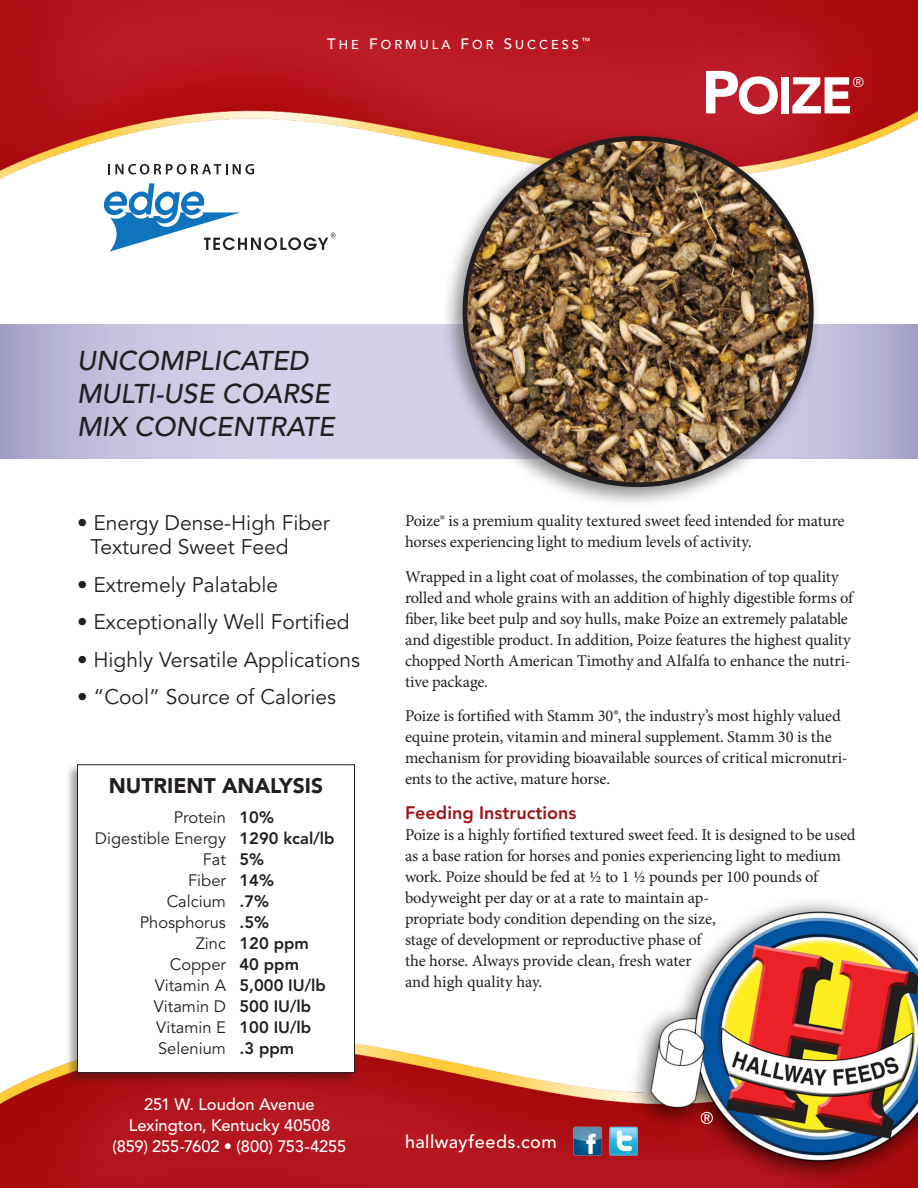
<style>
.page{position:relative;width:918px;height:1188px;background:#fff}
.page>*{position:absolute;margin:0;border:0;box-sizing:border-box;transform-origin:0 0}
.t1{font:51px "Avenir Black SC850";color:#fff}
.t2{font:italic 500 27px/33px "Avenir";color:#231f20}
.t3{font:21px/24px "Avenir";color:#231f20}
.t4{font:900 21px "Avenir";color:#231f20}
.t5{font:800 18px "Avenir";color:#9c1418}
.t6{font:500 18px "Avenir";letter-spacing:.025em;color:#fff}
.t7{font:16.5px/21px "Minion Pro";letter-spacing:-.01em;color:#231f20}
.t8{font:16.5px "Avenir";color:#231f20}
.t9{font:500 16.5px "Avenir";letter-spacing:-.005em;color:#fff}
.t10{font:800 16.5px "Avenir";color:#231f20}
.t11{font:13.95px "Avenir";color:#fff}
.t12{font:12.75px "Avenir Medium SC850";letter-spacing:.235em;color:#fff}
.s1{font-size:15px}
.s2{font-size:60px}
.s3{font-weight:800}
.s4{font-weight:400}
</style>
<div class="page">
<img style="left:0;top:0;width:918px;height:1188px">
<svg style="left:108px;top:164px;width:119px;height:10px"></svg>
<svg style="left:233px;top:164px;width:21px;height:10px"></svg>
<svg style="left:103px;top:183px;width:233px;height:69px"></svg>
<div style="left:66px;top:764px;width:290px;height:320px;background:#231f20;opacity:.4"></div>
<div style="left:77px;top:765px;width:278px;height:308px;background:#fff"></div>
<div style="left:77px;top:764px;width:278px;height:309px;border:1px solid #231f20"></div>
<svg style="left:701px;top:1112px;width:12px;height:12px"></svg>
<img style="left:572px;top:1127px;width:66px;height:29px">
<div style="left:441px;top:128px;width:381px;height:381px;background:#231f20;opacity:.5"></div>
<img style="left:465px;top:138px;width:346px;height:347px;border-radius:173px">
<p class="t12" style="left:327px;top:38px;width:265px"><span class="s1">T</span>HE <span class="s1">F</span>ORMULA <span class="s1">F</span>OR <span class="s1">S</span>UCCESS <sup>™</sup></p>
<p class="t2" style="left:77px;top:345px;width:259px">UNCOMPLICATED<br>MULTI-USE COARSE<br>MIX CONCENTRATE</p>
<p class="t1" style="left:702px;top:65px;width:153px"><span class="s2">P</span>OIZE</p>
<p class="t11" style="left:853px;top:75px;width:13px">®</p>
<p class="t3" style="left:91px;top:511px;width:241px;text-indent:-14px">• Energy Dense-High Fiber<br>Textured Sweet Feed</p>
<p class="t3" style="left:77px;top:573px;width:203px">• Extremely Palatable</p>
<p class="t3" style="left:77px;top:610px;width:274px">• Exceptionally Well Fortified</p>
<p class="t3" style="left:77px;top:648px;width:285px">• Highly Versatile Applications</p>
<p class="t3" style="left:77px;top:685px;width:261px">• “Cool” Source of Calories</p>
<p class="t4" style="left:109px;top:773px;width:216px">NUTRIENT ANALYSIS</p>
<p class="t8" style="left:174px;top:807px;width:102px">Protein <span class="s3">10%</span></p>
<p class="t8" style="left:95px;top:828px;width:241px">Digestible Energy <span class="s3">1290 kcal/lb</span></p>
<p class="t8" style="left:203px;top:849px;width:63px">Fat <span class="s3">5%</span></p>
<p class="t8" style="left:188px;top:870px;width:87px">Fiber <span class="s3">14%</span></p>
<p class="t8" style="left:167px;top:891px;width:104px">Calcium <span class="s3">.7%</span></p>
<p class="t8" style="left:140px;top:912px;width:131px">Phosphorus <span class="s3">.5%</span></p>
<p class="t10" style="left:196px;top:933px;width:115px"><span class="s4">Zinc</span> 120 ppm</p>
<p class="t8" style="left:170px;top:954px;width:131px">Copper <span class="s3">40 ppm</span></p>
<p class="t10" style="left:155px;top:975px;width:173px"><span class="s4">Vitamin A</span> 5,000 IU/lb</p>
<p class="t8" style="left:154px;top:996px;width:159px">Vitamin D <span class="s3">500 IU/lb</span></p>
<p class="t8" style="left:156px;top:1017px;width:157px">Vitamin E <span class="s3">100 IU/lb</span></p>
<p class="t8" style="left:158px;top:1038px;width:138px">Selenium <span class="s3">.3 ppm</span></p>
<p class="t9" style="left:144px;top:1095px;width:172px">251 W. Loudon Avenue</p>
<p class="t9" style="left:129px;top:1116px;width:203px">Lexington, Kentucky 40508</p>
<p class="t9" style="left:113px;top:1137px;width:235px">(859) 255-7602 • (800) 753-4255</p>
<p class="t7" style="left:405px;top:510px;width:441px">Poize® is a premium quality textured sweet feed intended for mature horses experiencing light to medium levels of activity.</p>
<p class="t7" style="left:405px;top:566px;width:450px">Wrapped in a light coat of molasses, the combination of top quality rolled and whole grains with an addition of highly digestible forms of fiber, like beet pulp and soy hulls, make Poize an extremely palatable and digestible product. In addition, Poize features the highest quality chopped North American Timothy and Alfalfa to enhance the nutri&shy;tive package.</p>
<p class="t7" style="left:405px;top:705px;width:444px">Poize is fortified with Stamm 30®, the industry’s most highly valued equine protein, vitamin and mineral supplement. Stamm 30 is the mechanism for providing bioavailable sources of critical micronutri&shy;ents to the active, mature horse.</p>
<p class="t5" style="left:405px;top:802px;width:173px">Feeding Instructions</p>
<p class="t7" style="left:405px;top:824px;width:452px">Poize is a highly fortified textured sweet feed. It is designed to be used as a base ration for horses and ponies experiencing light to medium work. Poize should be fed at ½ to 1 ½ pounds per 100 pounds of bodyweight per day or at a rate to maintain ap-<br>propriate body condition depending on the size,<br>stage of development or reproductive phase of<br>the horse. Always provide clean, fresh water<br>and high quality hay.</p>
<p class="t6" style="left:405px;top:1131px;width:153px">hallwayfeeds.com</p>
</div>
